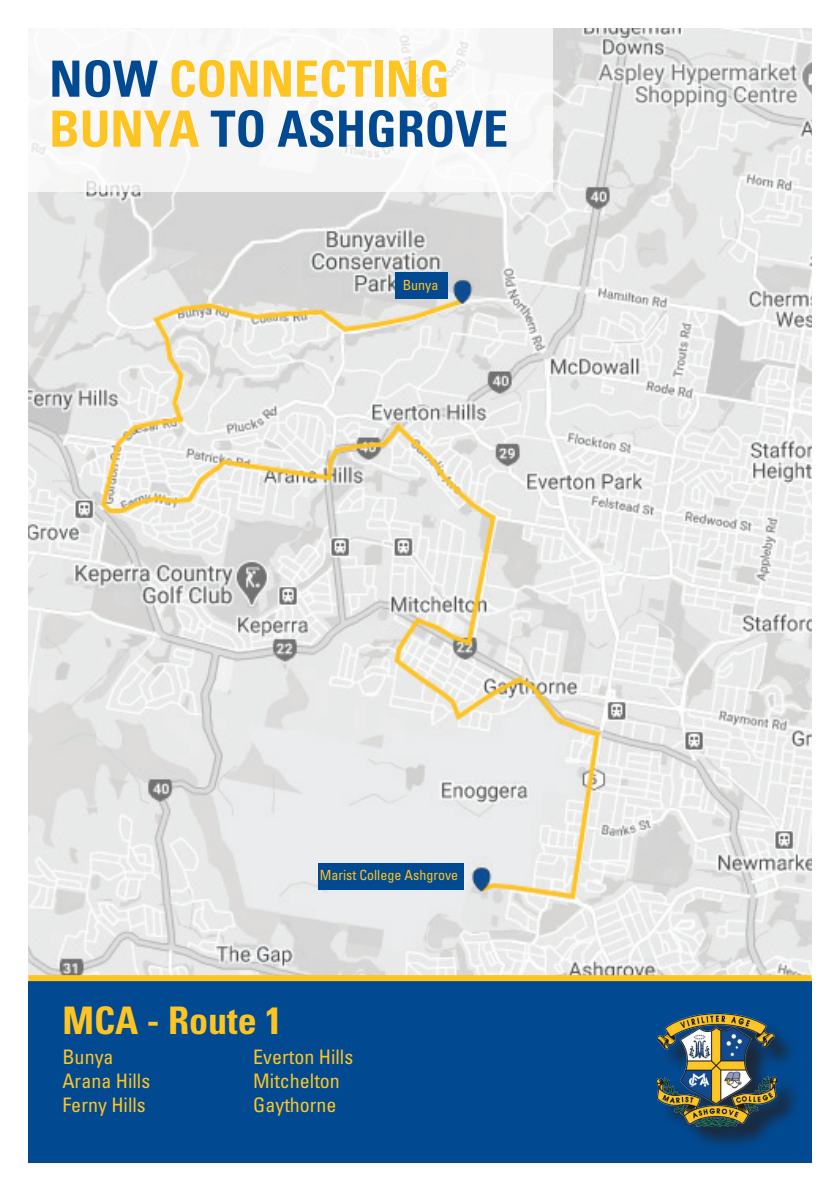
<style>
.page{position:relative;width:840px;height:1191px;background:#fff}
.page>*{position:absolute;margin:0;border:0;box-sizing:border-box;transform-origin:0 0}
.t1{font:700 condensed 50px/50px "Univers LT Std";color:#fec422}
.t2{font:700 condensed 38px "Univers LT Std";color:#fec422}
.t3{font:condensed 20px/24px "Univers LT Std";color:#fec422}
.t4{font:condensed 14px "Univers LT Std";color:#fec422}
.s1{color:#014990}
</style>
<div class="page">
<img style="left:28px;top:28px;width:783px;height:947px">
<div style="left:28px;top:28px;width:524px;height:164px;background:#f9f9f8"></div>
<div style="left:28px;top:981px;width:783px;height:181px;background:#014990"></div>
<div style="left:660px;top:1017px;width:140px;height:134px;background:#231f20;opacity:.75"></div>
<img style="left:656px;top:1013px;width:120px;height:114px">
<div style="left:318px;top:863px;width:145px;height:27px;background:#014990"></div>
<div style="left:395px;top:272px;width:52px;height:27px;background:#014990"></div>
<div style="left:28px;top:975px;width:783px;height:6px;background:#fec422"></div>
<h1 class="t1" style="left:49px;top:54px;width:460px"><span class="s1">NOW</span> CONNECTING<br>BUNYA <span class="s1">TO ASHGROVE</span></h1>
<p class="t4" style="left:402px;top:276px;width:37px">Bunya</p>
<p class="t4" style="left:319px;top:866px;width:140px">Marist College Ashgrove</p>
<h2 class="t2" style="left:62px;top:996px;width:221px">MCA - Route 1</h2>
<p class="t3" style="left:62px;top:1044px;width:89px">Bunya<br>Arana Hills<br>Ferny Hills</p>
<p class="t3" style="left:253px;top:1044px;width:101px">Everton Hills<br>Mitchelton<br>Gaythorne</p>
</div>
